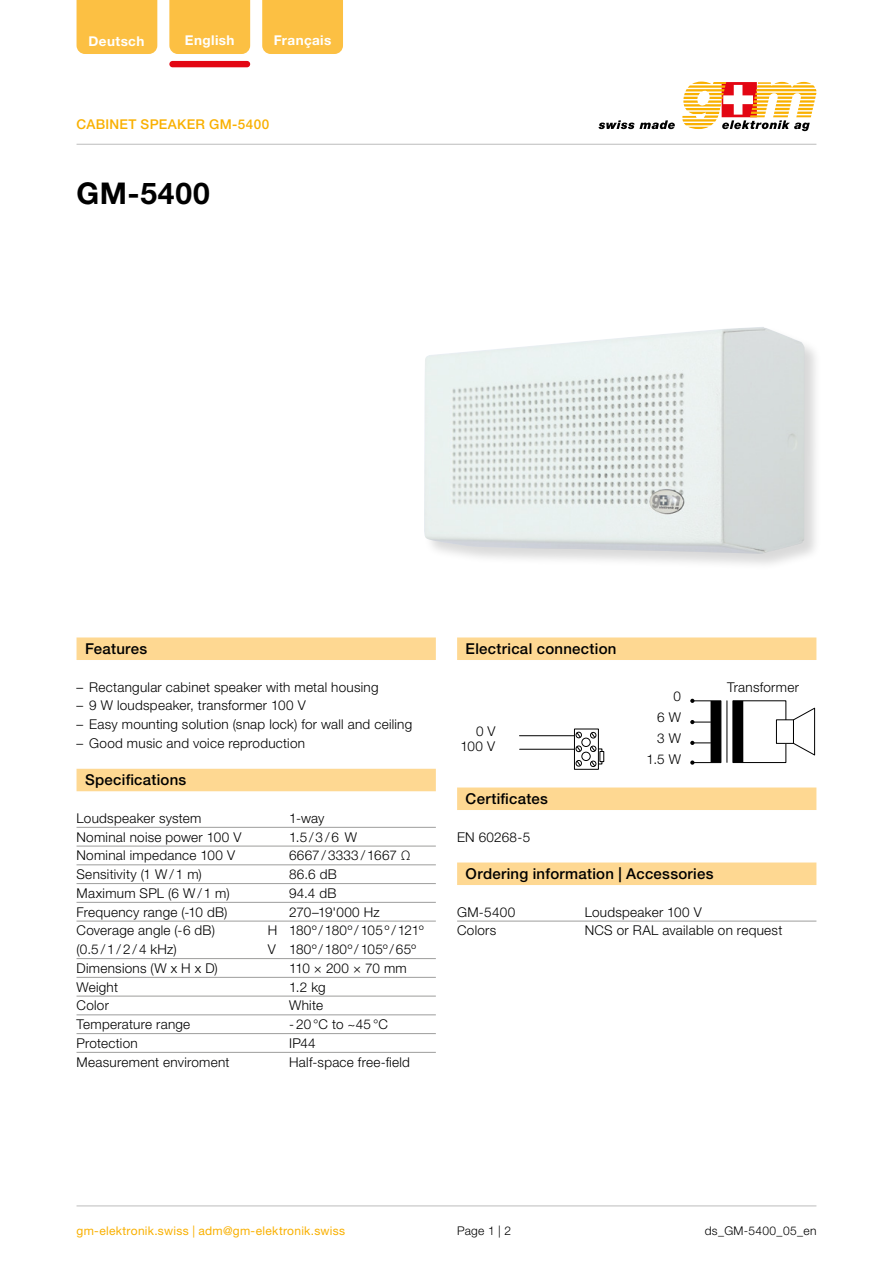
<style>
.page{position:relative;width:893px;height:1263px;background:#fff}
.page>*{position:absolute;margin:0;border:0;box-sizing:border-box;transform-origin:0 0}
.t1{font:700 30px "Helvetica Neue LT Std";letter-spacing:.025em;color:#000}
.t2{font:500 15px "Helvetica Neue LT Std";letter-spacing:.015em;color:#000}
.t3{font:300 13.5px "Helvetica Neue LT Std";letter-spacing:.02em;color:#000}
.t4{font:700 13.5px "Helvetica Neue LT Std";letter-spacing:.03em;color:#fff}
.t5{font:500 13.5px "Helvetica Neue LT Std";letter-spacing:.025em;color:#f9b000}
.t6{font:300 13.5px "Helvetica Neue LT Std";letter-spacing:-.02em;color:#000}
.t7{font:300 13.5px "Helvetica Neue LT Std";color:#000}
.t8{font:300 13.5px "Helvetica Neue LT Std";letter-spacing:-.01em;color:#000}
.t9{font:12px "Helvetica Neue LT Std";letter-spacing:.02em;color:#f9b000}
.t10{font:300 12px "Helvetica Neue LT Std";letter-spacing:.025em;color:#000}
</style>
<div class="page">
<svg style="left:682px;top:82px;width:134px;height:49px"></svg>
<svg style="left:598px;top:120px;width:77px;height:9px"></svg>
<hr style="left:77px;top:144px;width:739px;height:1px;background:#bcbcbc">
<hr style="left:77px;top:1206px;width:739px;height:1px;background:#bcbcbc">
<div style="left:423px;top:326px;width:399px;height:245px;background:#000;opacity:.15"></div>
<img style="left:424px;top:327px;width:380px;height:227px">
<hr style="left:520px;top:749px;width:54px;height:1px;background:#000">
<hr style="left:519px;top:735px;width:55px;height:1px;background:#000">
<div style="left:574px;top:729px;width:25px;height:41px;border:1px solid #000"></div>
<div style="left:598px;top:748px;width:4px;height:16px;border:1px solid #000"></div>
<hr style="left:600px;top:751px;width:4px;height:11px;background:#fff">
<div style="left:599px;top:751px;width:5px;height:11px;border:1px solid #000"></div>
<div style="left:581px;top:752px;width:10px;height:9px;border:1px solid #000;border-radius:50%"></div>
<svg style="left:576px;top:760px;width:6px;height:6px"></svg>
<svg style="left:590px;top:746px;width:6px;height:6px"></svg>
<svg style="left:576px;top:746px;width:6px;height:6px"></svg>
<svg style="left:590px;top:732px;width:6px;height:6px"></svg>
<svg style="left:576px;top:732px;width:6px;height:6px"></svg>
<svg style="left:590px;top:761px;width:6px;height:6px"></svg>
<div style="left:581px;top:738px;width:10px;height:9px;border:1px solid #000;border-radius:50%"></div>
<hr style="left:727px;top:701px;width:1px;height:61px;background:#000">
<div style="left:733px;top:700px;width:53px;height:63px;border:1px solid #000"></div>
<div style="left:733px;top:701px;width:10px;height:61px;background:#000"></div>
<div style="left:776px;top:720px;width:17px;height:23px;background:#fff"></div>
<div style="left:776px;top:719px;width:18px;height:25px;border:1px solid #000"></div>
<svg style="left:793px;top:707px;width:23px;height:49px"></svg>
<div style="left:692px;top:700px;width:29px;height:63px;border:1px solid #000"></div>
<svg style="left:690px;top:699px;width:4px;height:4px"></svg>
<svg style="left:690px;top:720px;width:20px;height:4px"></svg>
<svg style="left:690px;top:741px;width:20px;height:4px"></svg>
<svg style="left:690px;top:760px;width:4px;height:5px"></svg>
<div style="left:710px;top:701px;width:11px;height:61px;background:#000"></div>
<div style="left:77px;top:0;width:80px;height:54px;background:#fcc043"></div>
<div style="left:169px;top:0;width:81px;height:54px;background:#fcc043"></div>
<div style="left:262px;top:0;width:81px;height:54px;background:#fcc043"></div>
<div style="left:457px;top:637px;width:359px;height:23px;background:#fed892"></div>
<div style="left:457px;top:787px;width:359px;height:23px;background:#fed892"></div>
<div style="left:457px;top:862px;width:359px;height:23px;background:#fed892"></div>
<hr style="left:457px;top:921px;width:359px;height:1px;background:#9d9d9c">
<div style="left:77px;top:637px;width:359px;height:23px;background:#fed892"></div>
<div style="left:77px;top:769px;width:359px;height:22px;background:#fed892"></div>
<hr style="left:77px;top:827px;width:359px;height:1px;background:#9d9d9c">
<hr style="left:77px;top:846px;width:359px;height:1px;background:#9d9d9c">
<hr style="left:77px;top:864px;width:359px;height:1px;background:#9d9d9c">
<hr style="left:77px;top:883px;width:359px;height:1px;background:#9d9d9c">
<hr style="left:77px;top:902px;width:359px;height:1px;background:#9d9d9c">
<hr style="left:77px;top:921px;width:359px;height:1px;background:#9d9d9c">
<hr style="left:77px;top:958px;width:359px;height:1px;background:#9d9d9c">
<hr style="left:77px;top:977px;width:359px;height:1px;background:#9d9d9c">
<hr style="left:77px;top:996px;width:359px;height:1px;background:#9d9d9c">
<hr style="left:77px;top:1014px;width:359px;height:1px;background:#9d9d9c">
<hr style="left:77px;top:1033px;width:359px;height:1px;background:#9d9d9c">
<hr style="left:77px;top:1052px;width:359px;height:1px;background:#9d9d9c">
<div style="left:169px;top:61px;width:81px;height:6px;background:#e30613;border-radius:3px"></div>
<p class="t4" style="left:89px;top:32px;width:57px">Deutsch</p>
<p class="t4" style="left:185px;top:31px;width:51px">English</p>
<p class="t4" style="left:274px;top:31px;width:59px">Français</p>
<p class="t5" style="left:77px;top:116px;width:194px">CABINET SPEAKER GM-5400</p>
<h1 class="t1" style="left:77px;top:175px;width:135px">GM-5400</h1>
<p class="t2" style="left:85px;top:640px;width:64px">Features</p>
<p class="t3" style="left:77px;top:678px;width:304px">– Rectangular cabinet speaker with metal housing</p>
<p class="t3" style="left:77px;top:697px;width:231px">– 9 W loudspeaker, transformer 100 V</p>
<p class="t3" style="left:77px;top:716px;width:337px">– Easy mounting solution (snap lock) for wall and ceiling</p>
<p class="t3" style="left:77px;top:735px;width:230px">– Good music and voice reproduction</p>
<p class="t2" style="left:85px;top:771px;width:103px">Specifications</p>
<p class="t3" style="left:77px;top:810px;width:126px">Loudspeaker system</p>
<p class="t3" style="left:289px;top:810px;width:37px">1-way</p>
<p class="t3" style="left:77px;top:828px;width:166px">Nominal noise power 100 V</p>
<p class="t3" style="left:289px;top:828px;width:69px">1.5/3/6 W</p>
<p class="t3" style="left:77px;top:847px;width:160px">Nominal impedance 100 V</p>
<p class="t3" style="left:289px;top:847px;width:123px">6667 / 3333 / 1667 Ω</p>
<p class="t3" style="left:77px;top:866px;width:127px">Sensitivity (1 W/ 1 m)</p>
<p class="t3" style="left:289px;top:866px;width:49px">86.6 dB</p>
<p class="t3" style="left:77px;top:885px;width:155px">Maximum SPL (6 W/ 1 m)</p>
<p class="t3" style="left:289px;top:885px;width:49px">94.4 dB</p>
<p class="t3" style="left:77px;top:903px;width:152px">Frequency range (-10 dB)</p>
<p class="t7" style="left:289px;top:903px;width:92px">270–19'000 Hz</p>
<p class="t3" style="left:77px;top:922px;width:140px">Coverage angle (-6 dB)</p>
<p class="t6" style="left:268px;top:922px;width:157px">H 180º/ 180º/ 105 º/ 121º</p>
<p class="t3" style="left:77px;top:941px;width:102px">(0.5/1/2/4 kHz)</p>
<p class="t3" style="left:268px;top:941px;width:149px">V 180º/ 180º/ 105º/ 65º</p>
<p class="t3" style="left:77px;top:960px;width:143px">Dimensions (W x H x D)</p>
<p class="t8" style="left:289px;top:960px;width:119px">110 × 200 × 70 mm</p>
<p class="t3" style="left:77px;top:978px;width:43px">Weight</p>
<p class="t3" style="left:289px;top:978px;width:38px">1.2 kg</p>
<p class="t3" style="left:77px;top:997px;width:34px">Color</p>
<p class="t3" style="left:289px;top:997px;width:35px">White</p>
<p class="t3" style="left:77px;top:1016px;width:115px">Temperature range</p>
<p class="t3" style="left:289px;top:1016px;width:100px">- 20 °C to ~45 °C</p>
<p class="t3" style="left:77px;top:1035px;width:63px">Protection</p>
<p class="t3" style="left:289px;top:1035px;width:28px">IP44</p>
<p class="t3" style="left:77px;top:1053px;width:155px">Measurement enviroment</p>
<p class="t3" style="left:289px;top:1053px;width:122px">Half-space free-field</p>
<p class="t2" style="left:466px;top:640px;width:152px">Electrical connection</p>
<p class="t3" style="left:476px;top:722px;width:21px">0 V</p>
<p class="t3" style="left:461px;top:738px;width:36px">100 V</p>
<p class="t3" style="left:673px;top:688px;width:9px">0</p>
<p class="t3" style="left:657px;top:709px;width:25px">6 W</p>
<p class="t3" style="left:657px;top:730px;width:25px">3 W</p>
<p class="t3" style="left:647px;top:751px;width:36px">1.5 W</p>
<p class="t3" style="left:727px;top:678px;width:73px">Transformer</p>
<p class="t2" style="left:466px;top:790px;width:84px">Certificates</p>
<p class="t3" style="left:457px;top:828px;width:75px">EN 60268-5</p>
<p class="t2" style="left:466px;top:865px;width:249px">Ordering information | Accessories</p>
<p class="t3" style="left:457px;top:903px;width:60px">GM-5400</p>
<p class="t3" style="left:585px;top:903px;width:119px">Loudspeaker 100 V</p>
<p class="t3" style="left:457px;top:922px;width:41px">Colors</p>
<p class="t3" style="left:585px;top:922px;width:199px">NCS or RAL available on request</p>
<p class="t9" style="left:77px;top:1224px;width:270px">gm-elektronik.swiss | adm@gm-elektronik.swiss</p>
<p class="t10" style="left:457px;top:1224px;width:56px">Page 1 | 2</p>
<p class="t10" style="left:705px;top:1224px;width:113px">ds_GM-5400_05_en</p>
</div>
